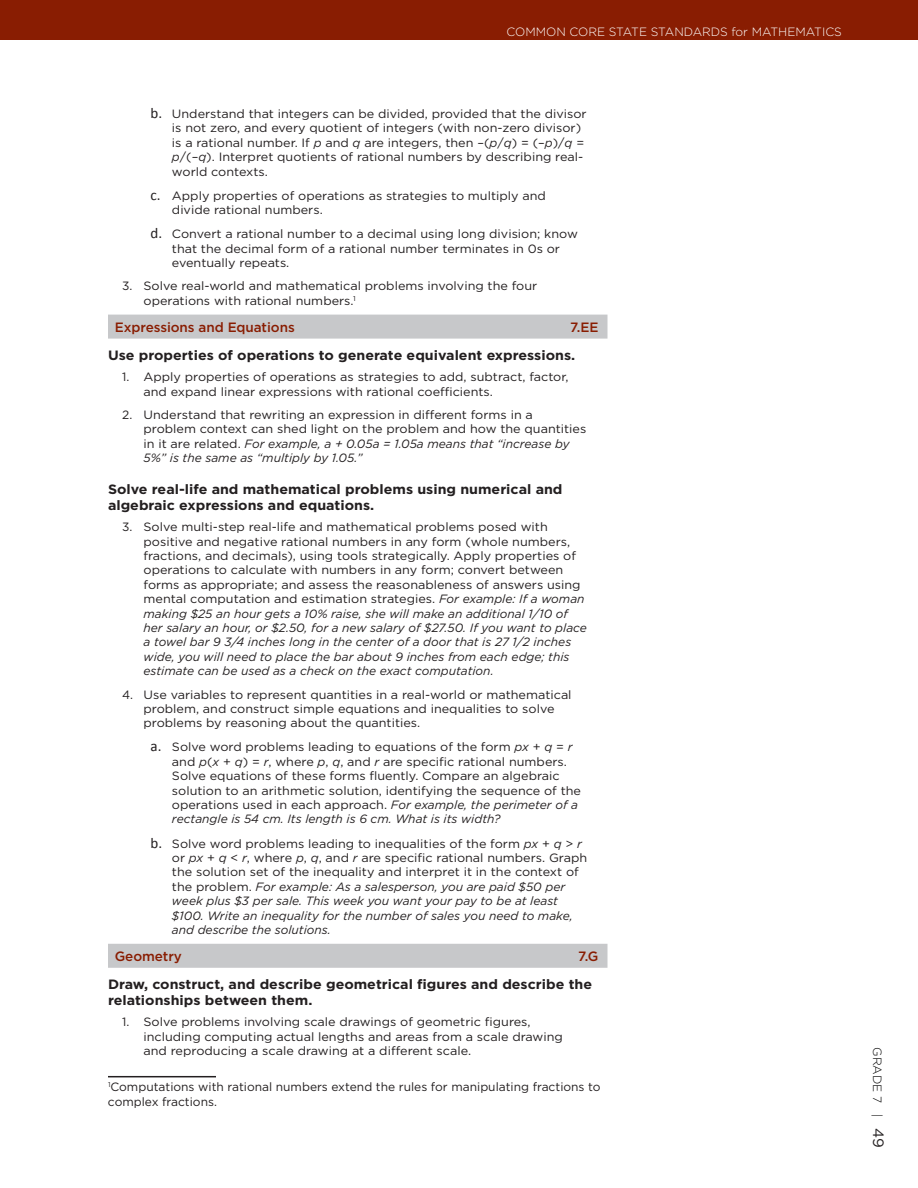
<style>
.page{position:relative;width:918px;height:1188px;background:#fff}
.page>*{position:absolute;margin:0;border:0;box-sizing:border-box;transform-origin:0 0}
.t1{font:700 13.5px/16.2px "Gotham";color:#231f20;scale:1.05 1}
.t2{font:500 13.5px "Gotham";letter-spacing:-.005em;color:#891d02}
.t3{font:12px/14.4px "Gotham";color:#231f20}
.t4{font:12px/14.4px "Gotham";color:#231f20;scale:1.05 1}
.t5{font:italic 12px/14.4px "Gotham";color:#231f20}
.t6{font:300 12px "Gotham";color:#fff}
.t7{font:300 12px "Gotham";color:#000}
.s1{font-family:"Calibri";font-size:15px}
.s2{font-style:italic}
.s3{font-family:"Calibri";font-style:normal;font-size:15px}
.s4{font-style:normal}
.s5{font-weight:400;font-size:15px;color:#231f20}
</style>
<div class="page">
<div style="left:0;top:0;width:918px;height:40px;background:#891d02"></div>
<div style="left:108px;top:315px;width:500px;height:24px;background:#c7c8ca"></div>
<div style="left:108px;top:944px;width:500px;height:24px;background:#c7c8ca"></div>
<hr style="left:108px;top:1076px;width:108px;height:1px;background:#231f20">
<p class="t6" style="left:507px;top:24px;width:255px">COMMON CORE STATE STANDARDS FOR MAT</p>
<p class="t6" style="left:778px;top:24px;width:19px">HEMAT</p>
<p class="t6" style="left:822px;top:24px;width:21px">ICS</p>
<p class="t4" style="left:172px;top:106px;width:397px;text-indent:-21px"><span class="s1">b.</span> Understand that integers can be divided, provided that the divisor is not zero, and every quotient of integers (with non-zero divisor) is a rational number. If <span class="s2">p</span> and <span class="s2">q</span> are integers, then –(<span class="s2">p</span>/<span class="s2">q</span>) = (–<span class="s2">p</span>)/<span class="s2">q</span> = <span class="s2">p</span>/(–<span class="s2">q</span>). Interpret quotients of rational numbers by describing real&shy;world contexts.</p>
<p class="t4" style="left:172px;top:188px;width:358px;text-indent:-21px"><span class="s1">c.</span> Apply properties of operations as strategies to multiply and divide rational numbers.</p>
<p class="t4" style="left:172px;top:227px;width:388px;text-indent:-21px"><span class="s1">d.</span> Convert a rational number to a decimal using long division; know that the decimal form of a rational number terminates in 0s or eventually repeats.</p>
<p class="t3" style="left:144px;top:279px;width:395px;text-indent:-21px">3. Solve real-world and mathematical problems involving the four operations with rational numbers.<sup>1</sup></p>
<p class="t2" style="left:115px;top:318px;width:182px">Expressions and Equations</p>
<p class="t2" style="left:570px;top:318px;width:20px">7.EE</p>
<p class="t1" style="left:108px;top:347px;width:446px">Use properties of operations to generate equivalent expressions.</p>
<p class="t3" style="left:144px;top:369px;width:426px;text-indent:-21px">1. Apply properties of operations as strategies to add, subtract, factor, and expand linear expressions with rational coefficients.</p>
<p class="t3" style="left:144px;top:407px;width:444px;text-indent:-21px">2. Understand that rewriting an expression in different forms in a problem context can shed light on the problem and how the quantities in it are related. <span class="s2">For example, a + 0.05a = 1.05a means that “increase by 5%” is the same as “multiply by 1.05.”</span></p>
<p class="t1" style="left:108px;top:481px;width:434px">Solve real-life and mathematical problems using numerical and algebraic expressions and equations.</p>
<p class="t3" style="left:144px;top:520px;width:445px;text-indent:-21px">3. Solve multi-step real-life and mathematical problems posed with positive and negative rational numbers in any form (whole numbers, fractions, and decimals), using tools strategically. Apply properties of operations to calculate with numbers in any form; convert between forms as appropriate; and assess the reasonableness of answers using mental computation and estimation strategies. <span class="s2">For example: If a woman making $25 an hour gets a 10% raise, she will make an additional 1/10 of her salary an hour, or $2.50, for a new salary of $27.50. If you want to place a towel bar 9 3/4 inches long in the center of a door that is 27 1/2 inches wide, you will need to place the bar about 9 inches from each edge; this estimate can be used as a check on the exact computation.</span></p>
<p class="t3" style="left:144px;top:687px;width:430px;text-indent:-21px">4. Use variables to represent quantities in a real-world or mathematical problem, and construct simple equations and inequalities to solve problems by reasoning about the quantities.</p>
<p class="t4" style="left:172px;top:740px;width:391px;text-indent:-21px"><span class="s1">a.</span> Solve word problems leading to equations of the form <span class="s2">px</span> + <span class="s2">q</span> = <span class="s2">r </span>and <span class="s2">p</span>(<span class="s2">x</span> + <span class="s2">q</span>) = <span class="s2">r</span>, where <span class="s2">p</span>, <span class="s2">q</span>, and <span class="s2">r</span> are specific rational numbers.<br>Solve equations of these forms fluently. Compare an algebraic solution to an arithmetic solution, identifying the sequence of the operations used in each approach. <span class="s2">For example, the perimeter of a rectangle is 54 cm. Its length is 6 cm. What is its width?</span></p>
<p class="t5" style="left:172px;top:836px;width:417px;text-indent:-21px"><span class="s3">b.</span> <span class="s4">Solve word problems leading to inequalities of the form</span> px <span class="s4">+</span> q <span class="s4">&gt;</span> r <span class="s4">or</span> px <span class="s4">+</span> q <span class="s4">&lt;</span> r<span class="s4">, where</span> p<span class="s4">,</span> q<span class="s4">, and</span> r <span class="s4">are specific rational numbers. Graph the solution set of the inequality and interpret it in the context of the problem.</span> For example: As a salesperson, you are paid $50 per week plus $3 per sale. This week you want your pay to be at least $100. Write an inequality for the number of sales you need to make, and describe the solutions.</p>
<p class="t2" style="left:115px;top:947px;width:69px">Geometry</p>
<p class="t2" style="left:578px;top:947px;width:22px">7.G</p>
<p class="t1" style="left:108px;top:976px;width:463px">Draw, construct, and describe geometrical figures and describe the relationships between them.</p>
<p class="t3" style="left:144px;top:1015px;width:421px;text-indent:-21px">1. Solve problems involving scale drawings of geometric figures, including computing actual lengths and areas from a scale drawing and reproducing a scale drawing at a different scale.</p>
<p class="t3" style="left:108px;top:1079px;width:494px"><sup>1</sup>Computations with rational numbers extend the rules for manipulating fractions to complex fractions.</p>
<p class="t7" style="left:885px;top:1047px;width:102px;rotate:90deg">G RADE 7 | <span class="s5">49</span></p>
</div>
